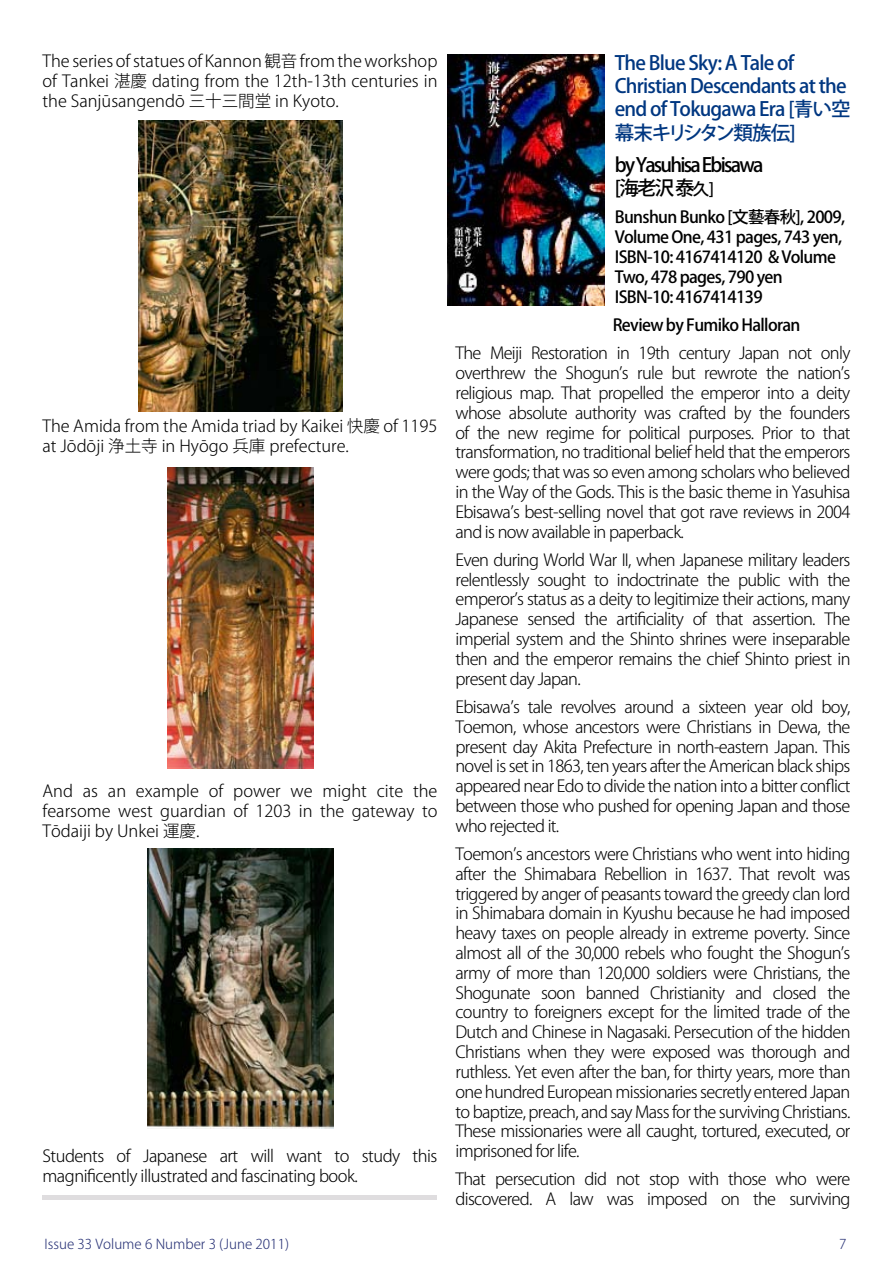
<style>
.page{position:relative;width:893px;height:1263px;background:#fff}
.page>*{position:absolute;margin:0;border:0;box-sizing:border-box;transform-origin:0 0}
.t1{font:500 19.5px/23.4px "Koz Go Pro";letter-spacing:-.04em;color:#003781}
.t2{font:500 19.5px/23.4px "Koz Go Pro";letter-spacing:-.09em;color:#000}
.t3{font:300 16.5px/19.8px "Koz Go Pro";letter-spacing:-.04em;color:#000;text-align:justify}
.t4{font:500 16.5px/19.8px "Koz Go Pro";letter-spacing:-.04em;color:#000}
.t5{font:300 16.5px/19.8px "Koz Go Pro";color:#000}
.t6{font:300 13.5px "Koz Go Pro";color:#263075}
.s1{font-size:16.5px}
</style>
<div class="page">
<hr style="left:43px;top:1195px;width:394px;height:4px;background:#dfdddf">
<img style="left:448px;top:54px;width:156px;height:251px">
<img style="left:138px;top:120px;width:205px;height:292px">
<img style="left:167px;top:468px;width:147px;height:300px">
<img style="left:148px;top:849px;width:185px;height:279px">
<p class="t3" style="left:43px;top:51px;width:396px">The series of statues of Kannon 観音 from the workshop of Tankei 湛慶 dating from the 12th-13th centuries in the Sanjūsangendō 三十三間堂 in Kyoto.</p>
<p class="t5" style="left:43px;top:416px;width:396px">The Amida from the Amida triad by Kaikei 快慶 of 1195 at Jōdōji 浄土寺 in Hyōgo 兵庫 prefecture.</p>
<p class="t3" style="left:43px;top:781px;width:396px">And as an example of power we might cite the fearsome west guardian of 1203 in the gateway to Tōdaiji by Unkei 運慶.</p>
<p class="t3" style="left:43px;top:1146px;width:396px">Students of Japanese art will want to study this magnificently illustrated and fascinating book.</p>
<p class="t1" style="left:615px;top:52px;width:237px">The Blue Sky: A Tale of<br>Christian Descendants at the end of Tokugawa Era [青い空幕末キリシタン類族伝]</p>
<p class="t2" style="left:615px;top:154px;width:150px">by Yasuhisa Ebisawa [海老沢 泰<span class="s1">久]</span></p>
<p class="t4" style="left:615px;top:208px;width:232px">Bunshun Bunko [文藝春秋], 2009,<br>Volume One, 431 pages, 743 yen,<br>ISBN-10: 4167414120 &amp; Volume<br>Two, 478 pages, 790 yen<br>ISBN-10: 4167414139</p>
<p class="t4" style="left:613px;top:316px;width:189px">Review by Fumiko Halloran</p>
<p class="t3" style="left:455px;top:343px;width:396px">The Meiji Restoration in 19th century Japan not only overthrew the Shogun’s rule but rewrote the nation’s religious map. That propelled the emperor into a deity whose absolute authority was crafted by the founders of the new regime for political purposes. Prior to that transformation, no traditional belief held that the emperors were gods; that was so even among scholars who believed in the Way of the Gods. This is the basic theme in Yasuhisa Ebisawa’s best-selling novel that got rave reviews in 2004 and is now available in paperback.</p>
<p class="t3" style="left:455px;top:550px;width:396px">Even during World War II, when Japanese military leaders relentlessly sought to indoctrinate the public with the emperor’s status as a deity to legitimize their actions, many Japanese sensed the artificiality of that assertion. The imperial system and the Shinto shrines were inseparable then and the emperor remains the chief Shinto priest in present day Japan.</p>
<p class="t3" style="left:455px;top:697px;width:397px">Ebisawa’s tale revolves around a sixteen year old boy, Toemon, whose ancestors were Christians in Dewa, the present day Akita Prefecture in north-eastern Japan. This novel is set in 1863, ten years after the American black ships appeared near Edo to divide the nation into a bitter conflict between those who pushed for opening Japan and those who rejected it.</p>
<p class="t3" style="left:455px;top:844px;width:396px">Toemon’s ancestors were Christians who went into hiding after the Shimabara Rebellion in 1637. That revolt was triggered by anger of peasants toward the greedy clan lord in Shimabara domain in Kyushu because he had imposed heavy taxes on people already in extreme poverty. Since almost all of the 30,000 rebels who fought the Shogun’s army of more than 120,000 soldiers were Christians, the Shogunate soon banned Christianity and closed the country to foreigners except for the limited trade of the Dutch and Chinese in Nagasaki. Persecution of the hidden Christians when they were exposed was thorough and ruthless. Yet even after the ban, for thirty years, more than one hundred European missionaries secretly entered Japan to baptize, preach, and say Mass for the surviving Christians.<br>These missionaries were all caught, tortured, executed, or imprisoned for life.</p>
<p class="t3" style="left:455px;top:1169px;width:396px">That persecution did not stop with those who were discovered. A law was imposed on the surviving</p>
<p class="t6" style="left:45px;top:1235px;width:246px">Issue 33 Volume 6 Number 3 (June 2011)</p>
<p class="t6" style="left:839px;top:1235px;width:9px">7</p>
</div>
